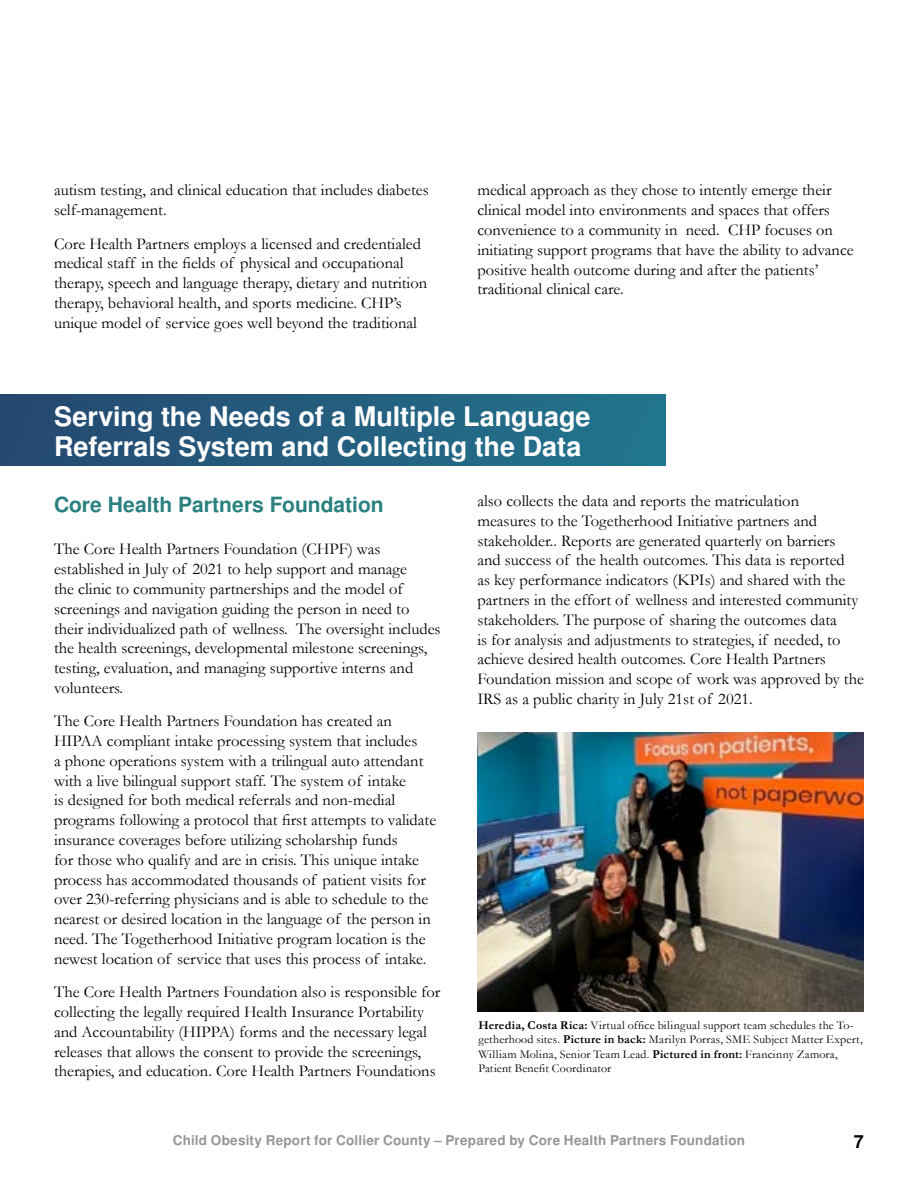
<style>
.page{position:relative;width:918px;height:1188px;background:#fff}
.page>*{position:absolute;margin:0;border:0;box-sizing:border-box;transform-origin:0 0}
.t1{font:700 27px/30px "Free Sans";color:#fff}
.t2{font:700 21px "Free Sans";color:#2a8180}
.t3{font:700 18px "Free Sans";color:#000}
.t4{font:16.5px/19.8px "Garamond";color:#000}
.t5{font:700 13.5px "Free Sans";letter-spacing:.015em;color:#949699}
.t6{font:12px/14.4px "Garamond";letter-spacing:.02em;color:#000}
.s1{font-weight:700}
</style>
<div class="page">
<div style="left:0;top:395px;width:665px;height:70px;background:linear-gradient(to right,#26476f,#22768e)"></div>
<img style="left:477px;top:732px;width:387px;height:280px">
<p class="t4" style="left:54px;top:180px;width:376px">autism testing, and clinical education that includes diabetes self-management.</p>
<p class="t4" style="left:54px;top:233px;width:375px">Core Health Partners employs a licensed and credentialed medical staff in the fields of physical and occupational therapy, speech and language therapy, dietary and nutrition therapy, behavioral health, and sports medicine. CHP’s unique model of service goes well beyond the traditional</p>
<p class="t4" style="left:477px;top:180px;width:378px">medical approach as they chose to intently emerge their clinical model into environments and spaces that offers convenience to a community in need. CHP focuses on initiating support programs that have the ability to advance positive health outcome during and after the patients’ traditional clinical care.</p>
<h1 class="t1" style="left:54px;top:402px;width:538px">Serving the Needs of a Multiple Language<br>Referrals System and Collecting the Data</h1>
<p class="t2" style="left:54px;top:490px;width:331px">Core Health Partners Foundation</p>
<p class="t4" style="left:54px;top:539px;width:388px">The Core Health Partners Foundation (CHPF) was established in July of 2021 to help support and manage<br>the clinic to community partnerships and the model of screenings and navigation guiding the person in need to their individualized path of wellness. The oversight includes the health screenings, developmental milestone screenings, testing, evaluation, and managing supportive interns and volunteers.</p>
<p class="t4" style="left:54px;top:711px;width:384px">The Core Health Partners Foundation has created an HIPAA compliant intake processing system that includes<br>a phone operations system with a trilingual auto attendant with a live bilingual support staff. The system of intake<br>is designed for both medical referrals and non-medial programs following a protocol that first attempts to validate insurance coverages before utilizing scholarship funds<br>for those who qualify and are in crisis. This unique intake process has accommodated thousands of patient visits for over 230-referring physicians and is able to schedule to the nearest or desired location in the language of the person in need. The Togetherhood Initiative program location is the newest location of service that uses this process of intake.</p>
<p class="t4" style="left:54px;top:982px;width:388px">The Core Health Partners Foundation also is responsible for collecting the legally required Health Insurance Portability and Accountability (HIPPA) forms and the necessary legal releases that allows the consent to provide the screenings, therapies, and education. Core Health Partners Foundations</p>
<p class="t4" style="left:477px;top:491px;width:388px">also collects the data and reports the matriculation<br>measures to the Togetherhood Initiative partners and stakeholder.. Reports are generated quarterly on barriers<br>and success of the health outcomes. This data is reported<br>as key performance indicators (KPIs) and shared with the partners in the effort of wellness and interested community stakeholders. The purpose of sharing the outcomes data<br>is for analysis and adjustments to strategies, if needed, to achieve desired health outcomes. Core Health Partners Foundation mission and scope of work was approved by the IRS as a public charity in July 21st of 2021.</p>
<p class="t6" style="left:478px;top:1017px;width:386px"><span class="s1">Heredia, Costa Rica:</span> Virtual office bilingual support team schedules the To&shy;getherhood sites. <span class="s1">Picture in back:</span> Marilyn Porras, SME Subject Matter Expert, William Molina, Senior Team Lead. <span class="s1">Pictured in front:</span> Francinny Zamora, Patient Benefit Coordinator</p>
<p class="t5" style="left:173px;top:1130px;width:574px">Child Obesity Report for Collier County – Prepared by Core Health Partners Foundation</p>
<p class="t3" style="left:854px;top:1129px;width:12px">7</p>
</div>
